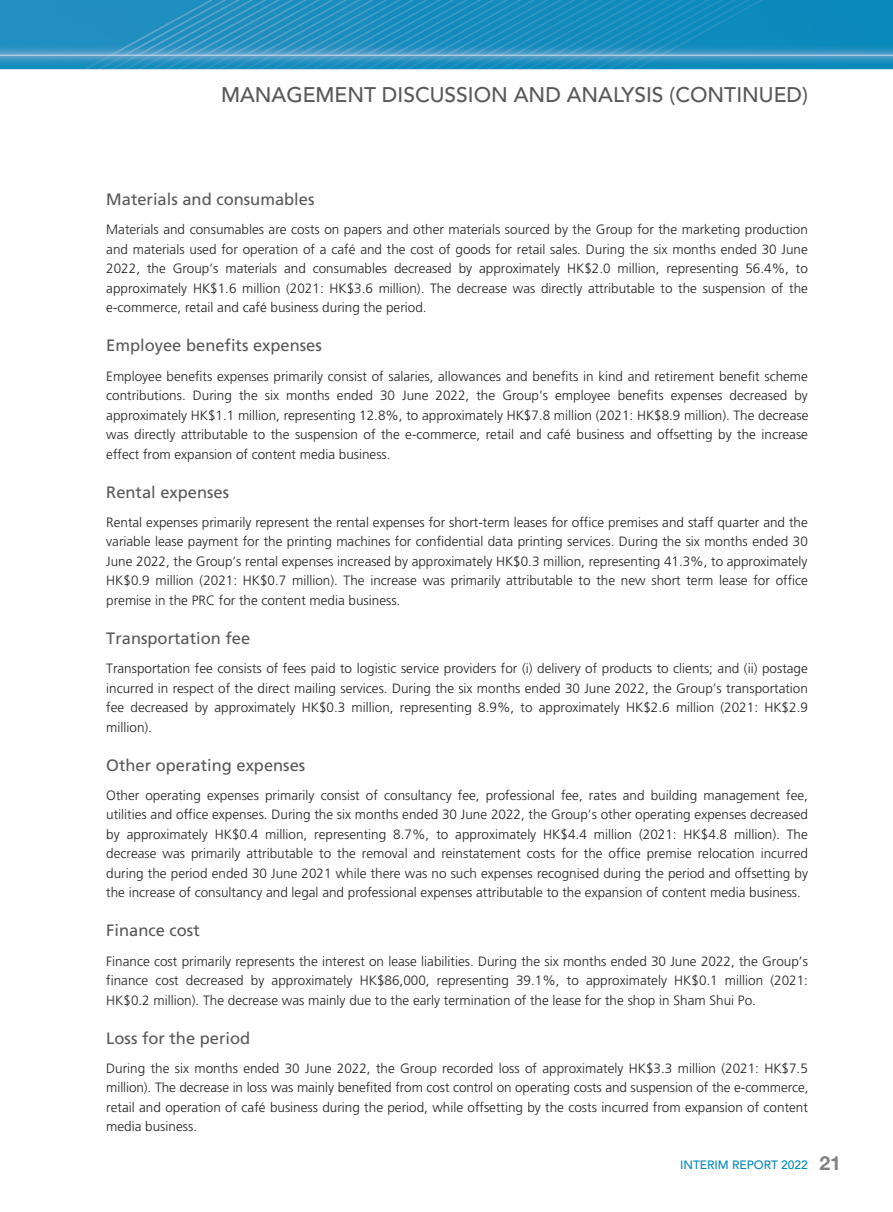
<style>
.page{position:relative;width:893px;height:1212px;background:#fff}
.page>*{position:absolute;margin:0;border:0;box-sizing:border-box;transform-origin:0 0}
.t1{font:500 21px "Avenir LT Std";color:#57585a}
.t2{font:16.5px "Frutiger LT Std";color:#57585a}
.t3{font:300 13.5px/19.5px "Frutiger LT Std";color:#231f20;text-align:justify}
.t4{font:500 12px "Avenir LT Std";color:#0089bb}
.s1{font-family:"Helvetica Neue LT Std";font-weight:700;font-size:19.5px;color:#808285}
</style>
<div class="page">
<img style="left:0;top:0;width:893px;height:70px">
<h1 class="t1" style="left:221px;top:83px;width:588px">MANAGEMENT DISCUSSION AND ANALYSIS (CONTINUED)</h1>
<p class="t2" style="left:106px;top:190px;width:210px">Materials and consumables</p>
<p class="t3" style="left:106px;top:220px;width:703px">Materials and consumables are costs on papers and other materials sourced by the Group for the marketing production and materials used for operation of a café and the cost of goods for retail sales. During the six months ended 30 June 2022, the Group’s materials and consumables decreased by approximately HK$2.0 million, representing 56.4%, to approximately HK$1.6 million (2021: HK$3.6 million). The decrease was directly attributable to the suspension of the e-commerce, retail and café business during the period.</p>
<p class="t2" style="left:106px;top:336px;width:217px">Employee benefits expenses</p>
<p class="t3" style="left:106px;top:366px;width:704px">Employee benefits expenses primarily consist of salaries, allowances and benefits in kind and retirement benefit scheme contributions. During the six months ended 30 June 2022, the Group’s employee benefits expenses decreased by approximately HK$1.1 million, representing 12.8%, to approximately HK$7.8 million (2021: HK$8.9 million). The decrease was directly attributable to the suspension of the e-commerce, retail and café business and offsetting by the increase effect from expansion of content media business.</p>
<p class="t2" style="left:106px;top:482px;width:124px">Rental expenses</p>
<p class="t3" style="left:106px;top:513px;width:703px">Rental expenses primarily represent the rental expenses for short-term leases for office premises and staff quarter and the variable lease payment for the printing machines for confidential data printing services. During the six months ended 30<br>June 2022, the Group’s rental expenses increased by approximately HK$0.3 million, representing 41.3%, to approximately HK$0.9 million (2021: HK$0.7 million). The increase was primarily attributable to the new short term lease for office premise in the PRC for the content media business.</p>
<p class="t2" style="left:106px;top:628px;width:145px">Transportation fee</p>
<p class="t3" style="left:106px;top:659px;width:703px">Transportation fee consists of fees paid to logistic service providers for (i) delivery of products to clients; and (ii) postage incurred in respect of the direct mailing services. During the six months ended 30 June 2022, the Group’s transportation fee decreased by approximately HK$0.3 million, representing 8.9%, to approximately HK$2.6 million (2021: HK$2.9 million).</p>
<p class="t2" style="left:106px;top:755px;width:200px">Other operating expenses</p>
<p class="t3" style="left:106px;top:786px;width:703px">Other operating expenses primarily consist of consultancy fee, professional fee, rates and building management fee, utilities and office expenses. During the six months ended 30 June 2022, the Group’s other operating expenses decreased by approximately HK$0.4 million, representing 8.7%, to approximately HK$4.4 million (2021: HK$4.8 million). The decrease was primarily attributable to the removal and reinstatement costs for the office premise relocation incurred during the period ended 30 June 2021 while there was no such expenses recognised during the period and offsetting by the increase of consultancy and legal and professional expenses attributable to the expansion of content media business.</p>
<p class="t2" style="left:106px;top:921px;width:95px">Finance cost</p>
<p class="t3" style="left:106px;top:951px;width:703px">Finance cost primarily represents the interest on lease liabilities. During the six months ended 30 June 2022, the Group’s finance cost decreased by approximately HK$86,000, representing 39.1%, to approximately HK$0.1 million (2021:<br>HK$0.2 million). The decrease was mainly due to the early termination of the lease for the shop in Sham Shui Po.</p>
<p class="t2" style="left:106px;top:1028px;width:145px">Loss for the period</p>
<p class="t3" style="left:106px;top:1059px;width:704px">During the six months ended 30 June 2022, the Group recorded loss of approximately HK$3.3 million (2021: HK$7.5 million). The decrease in loss was mainly benefited from cost control on operating costs and suspension of the e-commerce, retail and operation of café business during the period, while offsetting by the costs incurred from expansion of content media business.</p>
<p class="t4" style="left:680px;top:1158px;width:162px">INTERIM REPORT 2022 <span class="s1">21</span></p>
</div>
